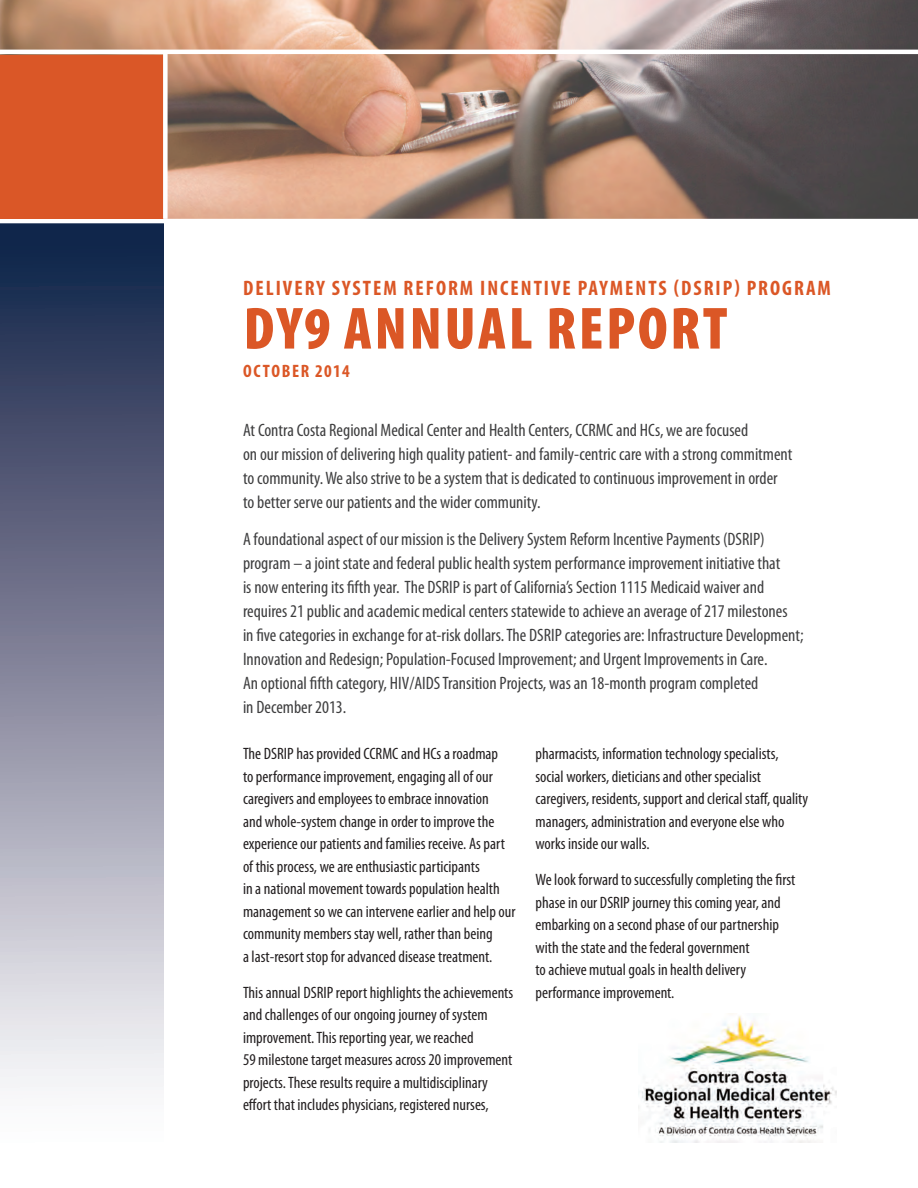
<style>
.page{position:relative;width:918px;height:1188px;background:#fff}
.page>*{position:absolute;margin:0;border:0;box-sizing:border-box;transform-origin:0 0}
.t1{font:900 condensed 60px "Myriad Pro";letter-spacing:.045em;color:#db5726}
.t2{font:700 condensed 21px "Myriad Pro";letter-spacing:.095em;color:#db5726}
.t3{font:condensed 18px/24px "Myriad Pro";color:#3e3e3f}
.t4{font:700 condensed 18px "Myriad Pro";letter-spacing:.095em;color:#db5726}
.t5{font:condensed 16.5px/22.5px "Myriad Pro";color:#231f20}
</style>
<div class="page">
<img style="left:0;top:0;width:918px;height:219px">
<hr style="left:0;top:50px;width:918px;height:4px;background:#fff">
<div style="left:0;top:223px;width:163px;height:965px;background:linear-gradient(to bottom,#0e1b41,#fff)"></div>
<img style="left:639px;top:1016px;width:197px;height:127px">
<div style="left:0;top:55px;width:163px;height:164px;background:#da5727"></div>
<div style="left:163px;top:52px;width:5px;height:167px;background:#fff"></div>
<p class="t2" style="left:243px;top:274px;width:589px">DELIVERY SYSTEM REFORM INCENTIVE PAYMENTS (DSRIP) PROGRAM</p>
<h1 class="t1" style="left:244px;top:295px;width:485px">DY9 ANNUAL REPORT</h1>
<p class="t4" style="left:243px;top:360px;width:108px">OCTOBER 2014</p>
<p class="t3" style="left:243px;top:418px;width:551px">At Contra Costa Regional Medical Center and Health Centers, CCRMC and HCs, we are focused<br>on our mission of delivering high quality patient- and family-centric care with a strong commitment to community. We also strive to be a system that is dedicated to continuous improvement in order to better serve our patients and the wider community.</p>
<p class="t3" style="left:243px;top:527px;width:562px">A foundational aspect of our mission is the Delivery System Reform Incentive Payments (DSRIP) program – a joint state and federal public health system performance improvement initiative that<br>is now entering its fifth year. The DSRIP is part of California’s Section 1115 Medicaid waiver and requires 21 public and academic medical centers statewide to achieve an average of 217 milestones<br>in five categories in exchange for at-risk dollars. The DSRIP categories are: Infrastructure Development; Innovation and Redesign; Population-Focused Improvement; and Urgent Improvements in Care.<br>An optional fifth category, HIV/AIDS Transition Projects, was an 18-month program completed<br>in December 2013.</p>
<p class="t5" style="left:243px;top:742px;width:274px">The DSRIP has provided CCRMC and HCs a roadmap<br>to performance improvement, engaging all of our caregivers and employees to embrace innovation<br>and whole-system change in order to improve the experience our patients and families receive. As part of this process, we are enthusiastic participants<br>in a national movement towards population health management so we can intervene earlier and help our community members stay well, rather than being<br>a last-resort stop for advanced disease treatment.</p>
<p class="t5" style="left:243px;top:981px;width:272px">This annual DSRIP report highlights the achievements and challenges of our ongoing journey of system improvement. This reporting year, we reached<br>59 milestone target measures across 20 improvement projects. These results require a multidisciplinary effort that includes physicians, registered nurses,</p>
<p class="t5" style="left:535px;top:742px;width:274px">pharmacists, information technology specialists, social workers, dieticians and other specialist caregivers, residents, support and clerical staff, quality managers, administration and everyone else who works inside our walls.</p>
<p class="t5" style="left:535px;top:868px;width:262px">We look forward to successfully completing the first phase in our DSRIP journey this coming year, and embarking on a second phase of our partnership with the state and the federal government<br>to achieve mutual goals in health delivery performance improvement.</p>
</div>
